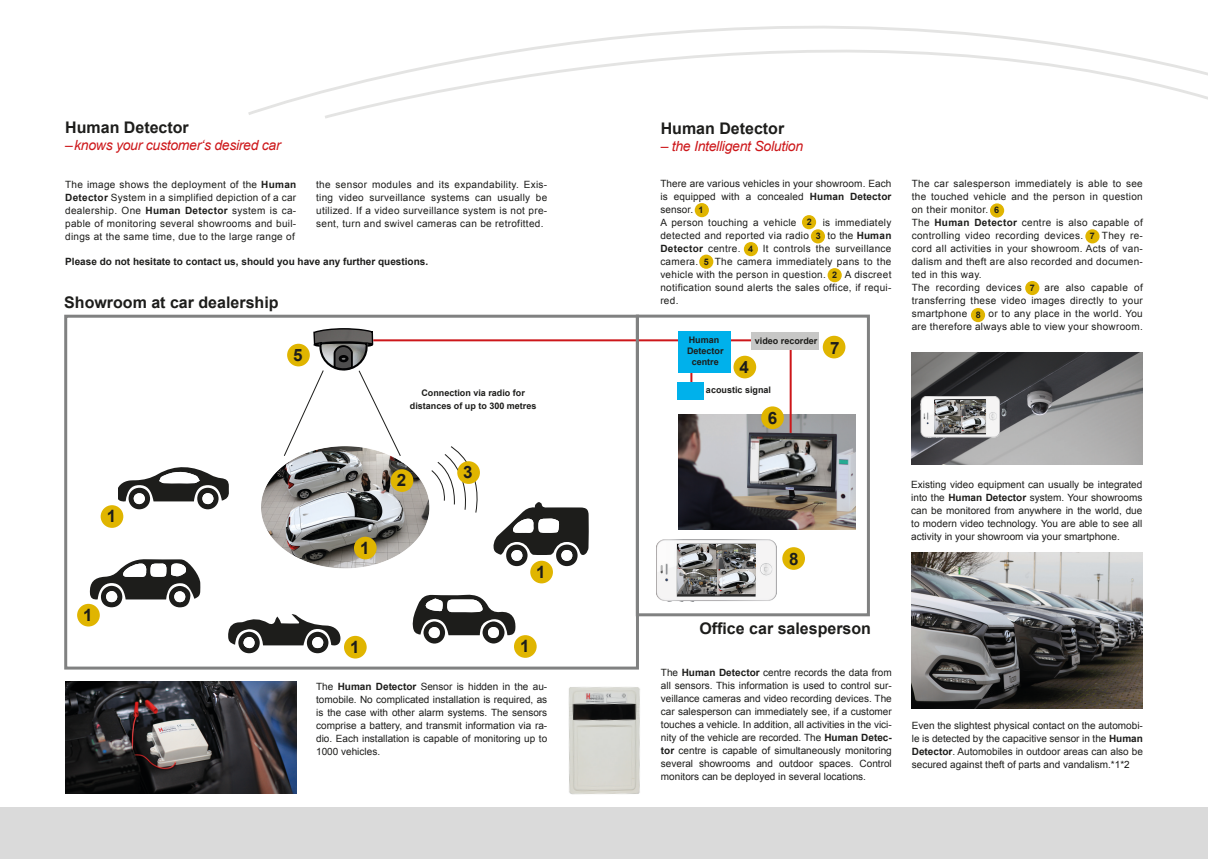
<style>
.page{position:relative;width:1208px;height:859px;background:#fff}
.page>*{position:absolute;margin:0;border:0;box-sizing:border-box;transform-origin:0 0}
.t1{font:700 17px "Arial";color:#1d1d1b}
.t2{font:700 16px "Arial";color:#1d1d1b}
.t3{font:italic 14px "Arial";letter-spacing:-.02em;color:#cd171a}
.t4{font:10px/13px "Arial";letter-spacing:.03em;color:#1d1d1b;text-align:justify}
.t5{font:700 10px "Arial";color:#1d1d1b}
.t6{font:700 10px "Arial";letter-spacing:.03em;color:#1d1d1b}
.t7{font:700 9px "Arial";color:#1d1d1b}
.s1{font-weight:700}
.s2{font-weight:400}
</style>
<div class="page">
<div style="left:802px;top:215px;width:14px;height:14px;background:#e0b500;border-radius:50%"></div>
<div style="left:694px;top:203px;width:15px;height:14px;background:#e0b500;border-radius:50%"></div>
<div style="left:0;top:808px;width:1208px;height:51px;background:#dadada"></div>
<img style="left:65px;top:682px;width:231px;height:112px">
<svg style="left:78px;top:314px;width:528px;height:345px"></svg>
<hr style="left:373px;top:339px;width:441px;height:2px;background:#cd171a">
<div style="left:636px;top:315px;width:234px;height:301px;border:3px solid #808181"></div>
<hr style="left:690px;top:368px;width:2px;height:27px;background:#cd171a">
<img style="left:551px;top:576px;width:121px;height:232px">
<img style="left:656px;top:539px;width:120px;height:62px">
<img style="left:677px;top:593px;width:78px;height:3px">
<img style="left:677px;top:544px;width:78px;height:49px">
<img style="left:911px;top:553px;width:231px;height:155px">
<img style="left:911px;top:353px;width:231px;height:112px">
<img style="left:678px;top:414px;width:177px;height:115px">
<img style="left:750px;top:436px;width:82px;height:51px">
<img style="left:759px;top:439px;width:73px;height:47px">
<img style="left:760px;top:482px;width:25px;height:3px">
<div style="left:678px;top:332px;width:52px;height:41px;background:#00b1eb"></div>
<div style="left:678px;top:382px;width:26px;height:18px;background:#00b1eb"></div>
<hr style="left:789px;top:349px;width:2px;height:84px;background:#cd171a">
<div style="left:751px;top:332px;width:68px;height:18px;background:#c7c7c6"></div>
<img style="left:920px;top:397px;width:80px;height:41px">
<img style="left:934px;top:432px;width:51px;height:2px">
<img style="left:934px;top:400px;width:51px;height:32px">
<div style="left:101px;top:505px;width:22px;height:23px;background:#e0b500;border-radius:50%"></div>
<div style="left:77px;top:604px;width:23px;height:22px;background:#e0b500;border-radius:50%"></div>
<div style="left:344px;top:636px;width:23px;height:22px;background:#e0b500;border-radius:50%"></div>
<div style="left:514px;top:635px;width:22px;height:23px;background:#e0b500;border-radius:50%"></div>
<div style="left:530px;top:561px;width:23px;height:22px;background:#e0b500;border-radius:50%"></div>
<div style="left:354px;top:537px;width:23px;height:22px;background:#e0b500;border-radius:50%"></div>
<div style="left:457px;top:461px;width:23px;height:23px;background:#e0b500;border-radius:50%"></div>
<div style="left:390px;top:469px;width:23px;height:23px;background:#e0b500;border-radius:50%"></div>
<div style="left:287px;top:344px;width:23px;height:22px;background:#e0b500;border-radius:50%"></div>
<div style="left:733px;top:356px;width:23px;height:22px;background:#e0b500;border-radius:50%"></div>
<div style="left:822px;top:336px;width:23px;height:22px;background:#e0b500;border-radius:50%"></div>
<div style="left:761px;top:406px;width:23px;height:23px;background:#e0b500;border-radius:50%"></div>
<div style="left:782px;top:547px;width:23px;height:23px;background:#e0b500;border-radius:50%"></div>
<div style="left:811px;top:229px;width:14px;height:14px;background:#e0b500;border-radius:50%"></div>
<div style="left:744px;top:242px;width:14px;height:14px;background:#e0b500;border-radius:50%"></div>
<div style="left:699px;top:255px;width:14px;height:14px;background:#e0b500;border-radius:50%"></div>
<div style="left:827px;top:268px;width:14px;height:14px;background:#e0b500;border-radius:50%"></div>
<div style="left:990px;top:203px;width:14px;height:15px;background:#e0b500;border-radius:50%"></div>
<div style="left:1085px;top:229px;width:14px;height:14px;background:#e0b500;border-radius:50%"></div>
<div style="left:1025px;top:281px;width:14px;height:14px;background:#e0b500;border-radius:50%"></div>
<div style="left:971px;top:308px;width:14px;height:14px;background:#e0b500;border-radius:50%"></div>
<svg style="left:322px;top:26px;width:886px;height:92px"></svg>
<p class="t2" style="left:65px;top:117px;width:125px">Human Detector</p>
<p class="t3" style="left:65px;top:136px;width:217px">–knows your customer‘s desired car</p>
<p class="t4" style="left:65px;top:178px;width:233px">The image shows the deployment of the <span class="s1">Human Detector</span> System in a simplified depiction of a car dealership. One <span class="s1">Human Detector</span> system is ca&shy;pable of monitoring several showrooms and buil&shy;dings at the same time, due to the large range of</p>
<p class="t4" style="left:316px;top:178px;width:233px">the sensor modules and its expandability. Exis&shy;ting video surveillance systems can usually be utilized. If a video surveillance system is not pre&shy;sent, turn and swivel cameras can be retrofitted.</p>
<p class="t5" style="left:65px;top:255px;width:364px">Please do not hesitate to contact us, should you have any further questions.</p>
<p class="t2" style="left:64px;top:292px;width:216px">Showroom at car dealership</p>
<p class="t1" style="left:107px;top:505px;width:11px">1</p>
<p class="t1" style="left:83px;top:604px;width:11px">1</p>
<p class="t1" style="left:293px;top:343px;width:11px">5</p>
<p class="t1" style="left:360px;top:536px;width:11px">1</p>
<p class="t7" style="left:421px;top:387px;width:105px">Connection via radio for</p>
<p class="t7" style="left:410px;top:400px;width:128px">distances of up to 300 metres</p>
<p class="t1" style="left:397px;top:469px;width:11px">2</p>
<p class="t1" style="left:463px;top:461px;width:11px">3</p>
<p class="t1" style="left:536px;top:560px;width:11px">1</p>
<p class="t1" style="left:350px;top:636px;width:11px">1</p>
<p class="t1" style="left:520px;top:635px;width:11px">1</p>
<p class="t4" style="left:316px;top:680px;width:233px">The <span class="s1">Human Detector</span> Sensor is hidden in the au&shy;tomobile. No complicated installation is required, as is the case with other alarm systems. The sensors comprise a battery, and transmit information via ra&shy;dio. Each installation is capable of monitoring up to 1000 vehicles.</p>
<p class="t2" style="left:660px;top:118px;width:125px">Human Detector</p>
<p class="t3" style="left:660px;top:137px;width:144px">– the Intelligent Solution</p>
<p class="t4" style="left:660px;top:178px;width:233px">There are various vehicles in your showroom. Each is equipped with a concealed <span class="s1">Human Detector </span>sensor.</p>
<p class="t4" style="left:660px;top:217px;width:138px">A person touching a vehicle</p>
<p class="t4" style="left:822px;top:217px;width:70px">is immediately</p>
<p class="t4" style="left:660px;top:230px;width:150px">detected and reported via radio</p>
<p class="t4" style="left:827px;top:230px;width:65px">to the <span class="s1">Human</span></p>
<p class="t6" style="left:660px;top:242px;width:82px">Detector <span class="s2">centre.</span></p>
<p class="t4" style="left:762px;top:243px;width:130px">It controls the surveillance</p>
<p class="t4" style="left:660px;top:256px;width:39px">camera.</p>
<p class="t7" style="left:698px;top:204px;width:7px">1</p>
<p class="t7" style="left:807px;top:216px;width:7px">2</p>
<p class="t7" style="left:815px;top:230px;width:7px">3</p>
<p class="t7" style="left:748px;top:243px;width:7px">4</p>
<p class="t4" style="left:660px;top:256px;width:232px;text-indent:54px">The camera immediately pans to the vehicle with the person in question.</p>
<p class="t7" style="left:704px;top:256px;width:7px">5</p>
<p class="t4" style="left:660px;top:269px;width:233px;text-indent:185px">A discreet notification sound alerts the sales office, if requi&shy;red.</p>
<p class="t7" style="left:832px;top:269px;width:7px">2</p>
<p class="t7" style="left:689px;top:334px;width:32px">Human</p>
<p class="t7" style="left:687px;top:345px;width:38px">Detector</p>
<p class="t7" style="left:692px;top:356px;width:29px">centre</p>
<p class="t7" style="left:706px;top:384px;width:67px">acoustic signal</p>
<p class="t7" style="left:755px;top:335px;width:64px">video recorder</p>
<p class="t1" style="left:739px;top:355px;width:11px">4</p>
<p class="t1" style="left:768px;top:407px;width:11px">6</p>
<p class="t1" style="left:830px;top:336px;width:11px">7</p>
<p class="t4" style="left:911px;top:177px;width:232px">The car salesperson immediately is able to see the touched vehicle and the person in question on their monitor.</p>
<p class="t4" style="left:911px;top:216px;width:233px">The <span class="s1">Human Detector</span> centre is also capable of controlling video recording devices.</p>
<p class="t7" style="left:994px;top:204px;width:7px">6</p>
<p class="t4" style="left:911px;top:229px;width:233px;text-indent:190px">They re&shy;cord all activities in your showroom. Acts of van&shy;dalism and theft are also recorded and documen&shy;ted in this way.</p>
<p class="t4" style="left:911px;top:281px;width:233px">The recording devices 7 are also capable of transferring these video images directly to your smartphone 8 or to any place in the world. You are therefore always able to view your showroom.</p>
<p class="t7" style="left:1090px;top:230px;width:7px">7</p>
<p class="t7" style="left:1029px;top:282px;width:7px">7</p>
<p class="t7" style="left:976px;top:309px;width:7px">8</p>
<p class="t1" style="left:789px;top:548px;width:11px">8</p>
<p class="t4" style="left:911px;top:478px;width:233px">Existing video equipment can usually be integrated into the <span class="s1">Human Detector</span> system. Your showrooms can be monitored from anywhere in the world, due to modern video technology. You are able to see all activity in your showroom via your smartphone.</p>
<p class="t2" style="left:699px;top:617px;width:173px">Office car salesperson</p>
<p class="t4" style="left:661px;top:666px;width:232px">The <span class="s1">Human Detector</span> centre records the data from all sensors. This information is used to control sur&shy;veillance cameras and video recording devices. The car salesperson can immediately see, if a customer touches a vehicle. In addition, all activities in the vici&shy;nity of the vehicle are recorded. The <span class="s1">Human Detec&shy;tor</span> centre is capable of simultaneously monitoring several showrooms and outdoor spaces. Control monitors can be deployed in several locations.</p>
<p class="t4" style="left:912px;top:719px;width:233px">Even the slightest physical contact on the automobi&shy;le is detected by the capacitive sensor in the <span class="s1">Human Detector</span>. Automobiles in outdoor areas can also be secured against theft of parts and vandalism.*1*2</p>
</div>
